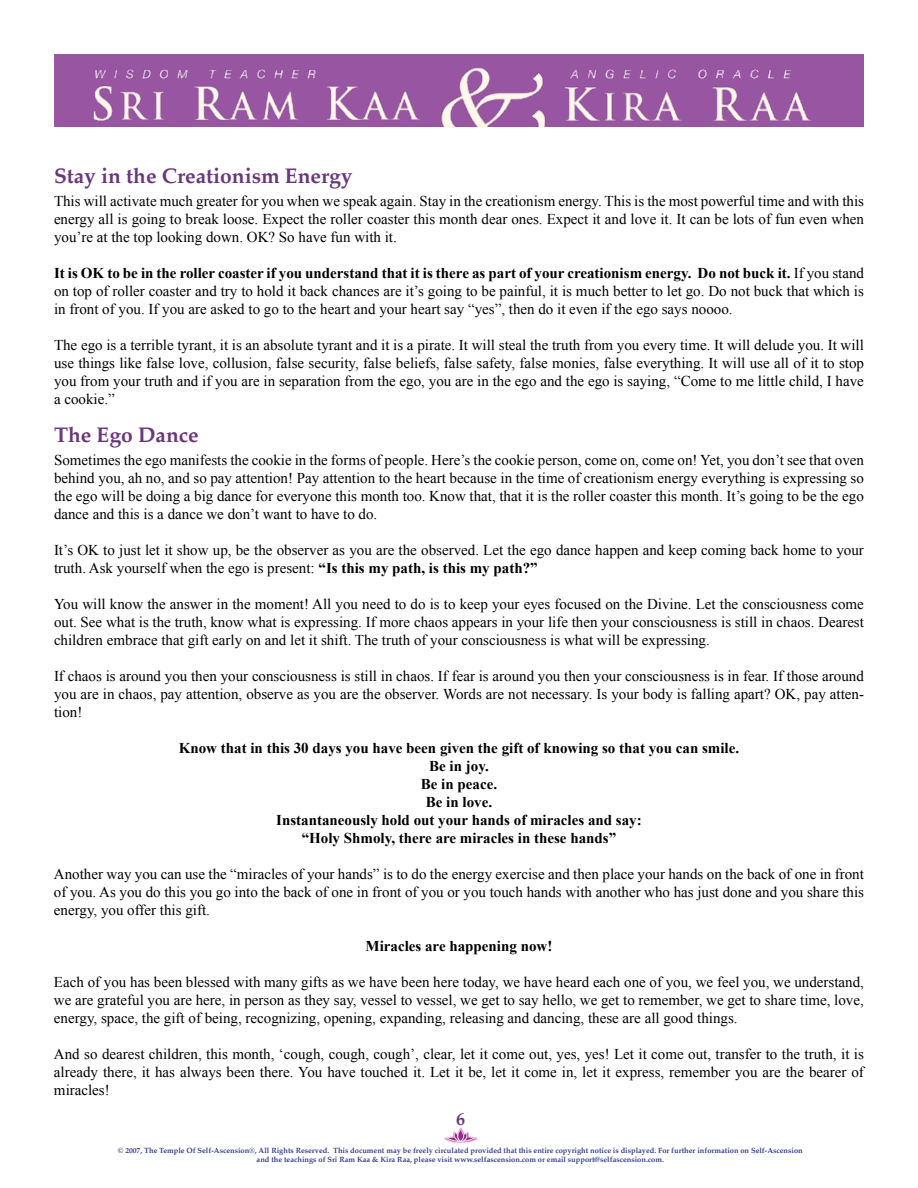
<style>
.page{position:relative;width:918px;height:1188px;background:#fff}
.page>*{position:absolute;margin:0;border:0;box-sizing:border-box;transform-origin:0 0}
.t1{font:700 21px "Palatino";color:#6a367c}
.t2{font:15px/18px "Times New Roman";color:#000;text-align:justify}
.t3{font:700 15px/18px "Times New Roman";color:#000;text-align:center}
.t4{font:700 7.5px/9px "Palatino";color:#37408e;text-align:center}
.s1{font-weight:700}
</style>
<div class="page">
<div style="left:54px;top:54px;width:810px;height:10px;background:#9855a2"></div>
<img style="left:54px;top:64px;width:810px;height:63px">
<img style="left:445px;top:1137px;width:34px;height:7px">
<svg style="left:446px;top:1127px;width:30px;height:15px"></svg>
<h1 class="t1" style="left:54px;top:168px;width:300px">Stay in the Creationism Energy</h1>
<p class="t2" style="left:54px;top:193px;width:812px">This will activate much greater for you when we speak again. Stay in the creationism energy. This is the most powerful time and with this energy all is going to break loose. Expect the roller coaster this month dear ones. Expect it and love it. It can be lots of fun even when you’re at the top looking down. OK? So have fun with it.</p>
<p class="t2" style="left:54px;top:265px;width:812px"><span class="s1">It is OK to be in the roller coaster if you understand that it is there as part of your creationism energy. Do not buck it.</span> If you stand on top of roller coaster and try to hold it back chances are it’s going to be painful, it is much better to let go. Do not buck that which is in front of you. If you are asked to go to the heart and your heart say “yes”, then do it even if the ego says noooo.</p>
<p class="t2" style="left:54px;top:337px;width:812px">The ego is a terrible tyrant, it is an absolute tyrant and it is a pirate. It will steal the truth from you every time. It will delude you. It will use things like false love, collusion, false security, false beliefs, false safety, false monies, false everything. It will use all of it to stop you from your truth and if you are in separation from the ego, you are in the ego and the ego is saying, “Come to me little child, I have a cookie.”</p>
<h1 class="t1" style="left:54px;top:427px;width:146px">The Ego Dance</h1>
<p class="t2" style="left:54px;top:452px;width:812px">Sometimes the ego manifests the cookie in the forms of people. Here’s the cookie person, come on, come on! Yet, you don’t see that oven behind you, ah no, and so pay attention! Pay attention to the heart because in the time of creationism energy everything is expressing so the ego will be doing a big dance for everyone this month too. Know that, that it is the roller coaster this month. It’s going to be the ego dance and this is a dance we don’t want to have to do.</p>
<p class="t2" style="left:54px;top:541px;width:811px">It’s OK to just let it show up, be the observer as you are the observed. Let the ego dance happen and keep coming back home to your truth. Ask yourself when the ego is present: <span class="s1">“Is this my path, is this my path?”</span></p>
<p class="t2" style="left:54px;top:596px;width:812px">You will know the answer in the moment! All you need to do is to keep your eyes focused on the Divine. Let the consciousness come out. See what is the truth, know what is expressing. If more chaos appears in your life then your consciousness is still in chaos. Dearest children embrace that gift early on and let it shift. The truth of your consciousness is what will be expressing.</p>
<p class="t2" style="left:54px;top:668px;width:811px">If chaos is around you then your consciousness is still in chaos. If fear is around you then your consciousness is in fear. If those around you are in chaos, pay attention, observe as you are the observer. Words are not necessary. Is your body is falling apart? OK, pay atten&shy;tion!</p>
<p class="t3" style="left:179px;top:739px;width:562px">Know that in this 30 days you have been given the gift of knowing so that you can smile.<br>Be in joy.<br>Be in peace.<br>Be in love.<br>Instantaneously hold out your hands of miracles and say:<br>“Holy Shmoly, there are miracles in these hands”</p>
<p class="t2" style="left:54px;top:866px;width:812px">Another way you can use the “miracles of your hands” is to do the energy exercise and then place your hands on the back of one in front of you. As you do this you go into the back of one in front of you or you touch hands with another who has just done and you share this energy, you offer this gift.</p>
<p class="t3" style="left:366px;top:938px;width:188px">Miracles are happening now!</p>
<p class="t2" style="left:54px;top:973px;width:812px">Each of you has been blessed with many gifts as we have been here today, we have heard each one of you, we feel you, we understand, we are grateful you are here, in person as they say, vessel to vessel, we get to say hello, we get to remember, we get to share time, love, energy, space, the gift of being, recognizing, opening, expanding, releasing and dancing, these are all good things.</p>
<p class="t2" style="left:54px;top:1046px;width:811px">And so dearest children, this month, ‘cough, cough, cough’, clear, let it come out, yes, yes! Let it come out, transfer to the truth, it is already there, it has always been there. You have touched it. Let it be, let it come in, let it express, remember you are the bearer of miracles!</p>
<p class="t4" style="left:118px;top:1147px;width:686px">© 2007, The Temple Of Self-Ascension®, All Rights Reserved. This document may be freely circulated provided that this entire copyright notice is displayed. For further information on Self-Ascension and the teachings of Sri Ram Kaa &amp; Kira Raa, please visit www.selfascension.com or email support@selfascension.com.</p>
</div>
